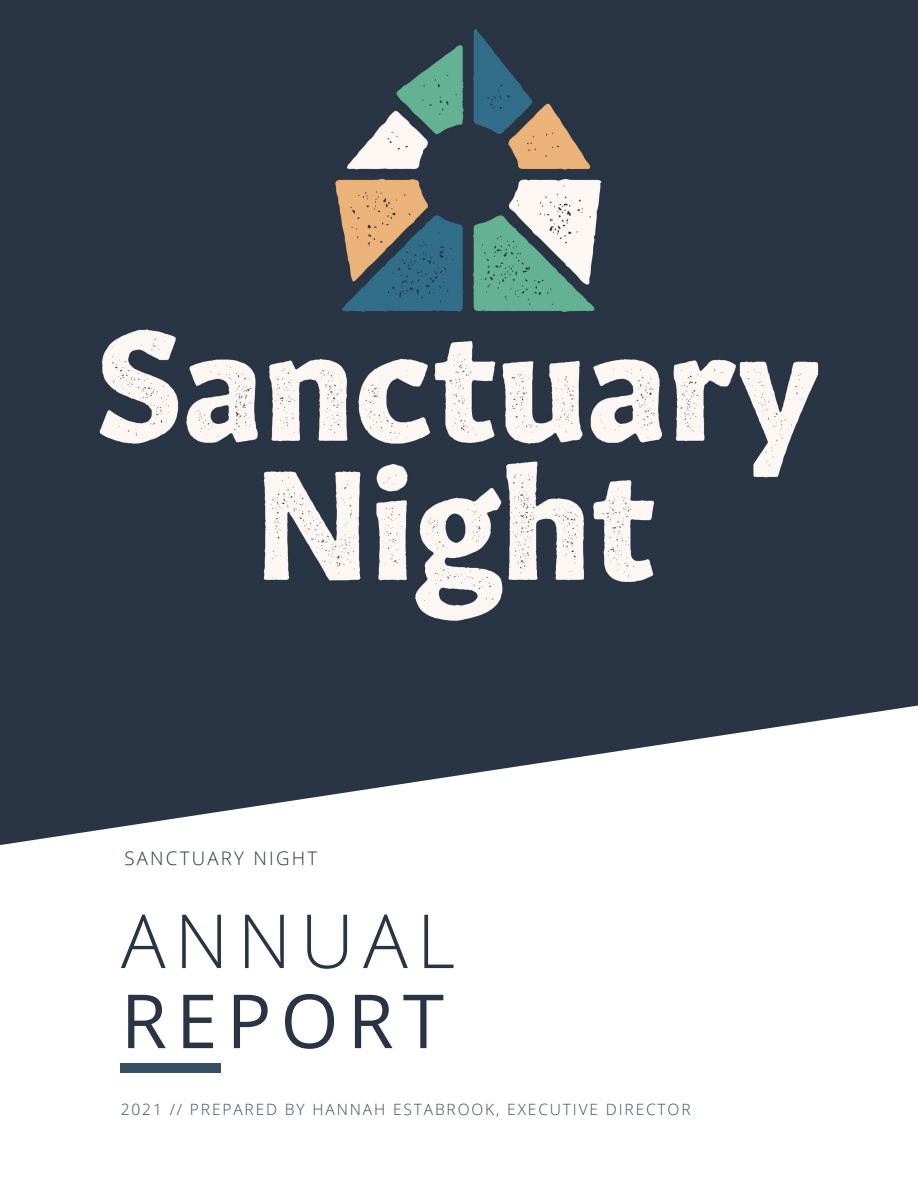
<style>
.page{position:relative;width:918px;height:1188px;background:#fff}
.page>*{position:absolute;margin:0;border:0;box-sizing:border-box;transform-origin:0 0}
.t1{font:300 74.7px "Open Sans";letter-spacing:.12em;color:#293545}
.t2{font:74.7px "Open Sans";letter-spacing:.12em;color:#293545}
.t3{font:300 18.75px "Open Sans";letter-spacing:.12em;color:#293545}
.t4{font:300 15.6px "Open Sans";letter-spacing:.12em;color:#364d62}
</style>
<div class="page">
<img style="left:0;top:0;width:918px;height:845px">
<div style="left:121px;top:1064px;width:100px;height:9px;background:#364d62"></div>
<p class="t3" style="left:124px;top:845px;width:194px">SANCTUARY NIGHT</p>
<p class="t1" style="left:121px;top:888px;width:336px">ANNUAL</p>
<p class="t2" style="left:121px;top:968px;width:325px">REPORT</p>
<p class="t4" style="left:121px;top:1098px;width:571px">2021 // PREPARED BY HANNAH ESTABROOK, EXECUTIVE DIRECTOR</p>
</div>
